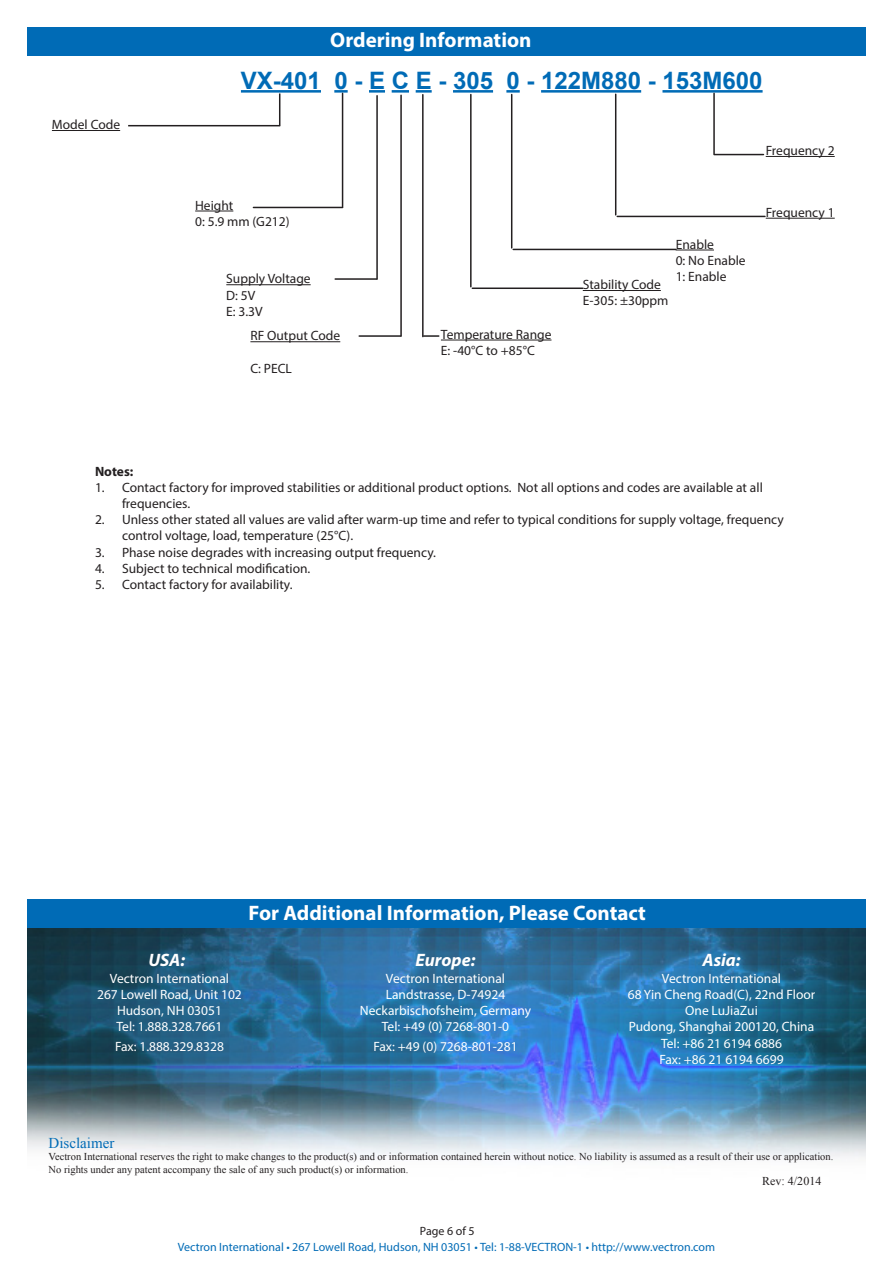
<style>
.page{position:relative;width:893px;height:1263px;background:#fff}
.page>*{position:absolute;margin:0;border:0;box-sizing:border-box;transform-origin:0 0}
.t1{font:700 24px "Arial";color:#006bb6}
.t2{font:700 21px "Myriad Pro";color:#fff}
.t3{font:italic 700 18px "Myriad Pro";color:#fff}
.t4{font:15px "Times New Roman";color:#006bb6}
.t5{font:13.5px/16.2px "Myriad Pro";color:#231f20}
.t6{font:13.5px "Myriad Pro";color:#fff}
.t7{font:700 13.5px "Myriad Pro";color:#231f20}
.t8{font:12px "Myriad Pro";color:#006bb6}
.t9{font:12px "Times New Roman";color:#231f20}
.t10{font:12px "Myriad Pro";color:#231f20}
.t11{font:10.5px/12.6px "Times New Roman";color:#231f20}
</style>
<div class="page">
<div style="left:27px;top:27px;width:839px;height:29px;background:#006bb6"></div>
<hr style="left:241px;top:90px;width:80px;height:3px;background:#006bb6">
<hr style="left:334px;top:90px;width:14px;height:3px;background:#006bb6">
<hr style="left:369px;top:90px;width:16px;height:3px;background:#006bb6">
<hr style="left:392px;top:90px;width:17px;height:3px;background:#006bb6">
<hr style="left:416px;top:90px;width:16px;height:3px;background:#006bb6">
<hr style="left:453px;top:90px;width:40px;height:3px;background:#006bb6">
<hr style="left:506px;top:90px;width:14px;height:3px;background:#006bb6">
<hr style="left:541px;top:90px;width:100px;height:3px;background:#006bb6">
<hr style="left:662px;top:90px;width:101px;height:3px;background:#006bb6">
<hr style="left:52px;top:130px;width:68px;height:1px;background:#231f20">
<hr style="left:195px;top:211px;width:38px;height:1px;background:#231f20">
<hr style="left:226px;top:284px;width:85px;height:1px;background:#231f20">
<hr style="left:583px;top:290px;width:78px;height:1px;background:#231f20">
<hr style="left:253px;top:207px;width:90px;height:1px;background:#231f20">
<hr style="left:342px;top:93px;width:1px;height:114px;background:#231f20">
<hr style="left:376px;top:96px;width:2px;height:183px;background:#231f20">
<hr style="left:470px;top:95px;width:2px;height:192px;background:#231f20">
<hr style="left:511px;top:95px;width:1px;height:153px;background:#231f20">
<hr style="left:766px;top:218px;width:69px;height:1px;background:#231f20">
<hr style="left:676px;top:250px;width:38px;height:1px;background:#231f20">
<hr style="left:615px;top:94px;width:1px;height:121px;background:#231f20">
<hr style="left:617px;top:216px;width:148px;height:1px;background:#231f20">
<hr style="left:335px;top:278px;width:42px;height:2px;background:#231f20">
<hr style="left:513px;top:249px;width:163px;height:1px;background:#231f20">
<hr style="left:472px;top:287px;width:111px;height:2px;background:#231f20">
<hr style="left:128px;top:125px;width:152px;height:1px;background:#231f20">
<hr style="left:279px;top:93px;width:1px;height:33px;background:#231f20">
<hr style="left:250px;top:341px;width:90px;height:1px;background:#231f20">
<hr style="left:400px;top:95px;width:2px;height:241px;background:#231f20">
<hr style="left:359px;top:335px;width:42px;height:2px;background:#231f20">
<hr style="left:441px;top:340px;width:110px;height:1px;background:#231f20">
<hr style="left:422px;top:95px;width:2px;height:242px;background:#231f20">
<svg style="left:424px;top:335px;width:15px;height:2px"></svg>
<img style="left:27px;top:928px;width:839px;height:231px">
<div style="left:27px;top:899px;width:839px;height:29px;background:#006bb6"></div>
<hr style="left:766px;top:156px;width:69px;height:1px;background:#231f20">
<hr style="left:713px;top:93px;width:2px;height:61px;background:#231f20">
<hr style="left:714px;top:154px;width:49px;height:1px;background:#231f20">
<p class="t5" style="left:52px;top:116px;width:70px">Model Code</p>
<p class="t2" style="left:330px;top:26px;width:203px">Ordering Information</p>
<p class="t1" style="left:241px;top:64px;width:523px">VX-401 0 - E C E - 305 0 - 122M880 - 153M600</p>
<p class="t5" style="left:195px;top:197px;width:40px">Height</p>
<p class="t5" style="left:195px;top:213px;width:96px">0: 5.9 mm (G212)</p>
<p class="t5" style="left:226px;top:271px;width:86px">Supply Voltage</p>
<p class="t5" style="left:226px;top:287px;width:31px">D: 5V</p>
<p class="t5" style="left:226px;top:303px;width:38px">E: 3.3V</p>
<p class="t5" style="left:250px;top:328px;width:91px">RF Output Code</p>
<p class="t5" style="left:250px;top:360px;width:43px">C: PECL</p>
<p class="t5" style="left:441px;top:326px;width:112px">Temperature Range</p>
<p class="t5" style="left:441px;top:342px;width:95px">E: -40°C to +85°C</p>
<p class="t5" style="left:583px;top:276px;width:80px">Stability Code</p>
<p class="t5" style="left:583px;top:292px;width:87px">E-305: ±30ppm</p>
<p class="t5" style="left:676px;top:236px;width:40px">Enable</p>
<p class="t5" style="left:676px;top:252px;width:72px">0: No Enable</p>
<p class="t5" style="left:676px;top:268px;width:52px">1: Enable</p>
<p class="t5" style="left:766px;top:142px;width:70px">Frequency 2</p>
<p class="t5" style="left:766px;top:204px;width:70px">Frequency 1</p>
<p class="t7" style="left:95px;top:462px;width:40px">Notes:</p>
<p class="t5" style="left:122px;top:479px;width:642px;text-indent:-27px">1. Contact factory for improved stabilities or additional product options. Not all options and codes are available at all frequencies.</p>
<p class="t5" style="left:122px;top:511px;width:663px;text-indent:-27px">2. Unless other stated all values are valid after warm-up time and refer to typical conditions for supply voltage, frequency control voltage, load, temperature (25°C).</p>
<p class="t5" style="left:95px;top:544px;width:342px">3. Phase noise degrades with increasing output frequency.</p>
<p class="t5" style="left:95px;top:560px;width:217px">4. Subject to technical modification.</p>
<p class="t5" style="left:95px;top:576px;width:199px">5. Contact factory for availability.</p>
<p class="t2" style="left:249px;top:899px;width:399px">For Additional Information, Please Contact</p>
<p class="t3" style="left:148px;top:949px;width:38px">USA:</p>
<p class="t6" style="left:110px;top:970px;width:121px">Vectron International</p>
<p class="t6" style="left:97px;top:986px;width:146px">267 Lowell Road, Unit 102</p>
<p class="t6" style="left:117px;top:1002px;width:106px">Hudson, NH 03051</p>
<p class="t6" style="left:117px;top:1018px;width:107px">Tel: 1.888.328.7661</p>
<p class="t6" style="left:115px;top:1038px;width:110px">Fax: 1.888.329.8328</p>
<p class="t3" style="left:416px;top:949px;width:61px">Europe:</p>
<p class="t6" style="left:386px;top:970px;width:121px">Vectron International</p>
<p class="t6" style="left:386px;top:986px;width:121px">Landstrasse, D-74924</p>
<p class="t6" style="left:360px;top:1002px;width:173px">Neckarbischofsheim, Germany</p>
<p class="t6" style="left:382px;top:1018px;width:129px">Tel: +49 (0) 7268-801-0</p>
<p class="t6" style="left:373px;top:1038px;width:146px">Fax: +49 (0) 7268-801-281</p>
<p class="t3" style="left:702px;top:949px;width:40px">Asia:</p>
<p class="t6" style="left:662px;top:970px;width:121px">Vectron International</p>
<p class="t6" style="left:628px;top:986px;width:189px">68 Yin Cheng Road(C), 22nd Floor</p>
<p class="t6" style="left:685px;top:1002px;width:74px">One LuJiaZui</p>
<p class="t6" style="left:629px;top:1018px;width:187px">Pudong, Shanghai 200120, China</p>
<p class="t6" style="left:661px;top:1035px;width:123px">Tel: +86 21 6194 6886</p>
<p class="t6" style="left:659px;top:1051px;width:126px">Fax: +86 21 6194 6699</p>
<p class="t4" style="left:49px;top:1132px;width:67px">Disclaimer</p>
<p class="t11" style="left:49px;top:1150px;width:786px">Vectron International reserves the right to make changes to the product(s) and or information contained herein without notice. No liability is assumed as a result of their use or application.<br>No rights under any patent accompany the sale of any such product(s) or information.</p>
<p class="t9" style="left:762px;top:1173px;width:61px">Rev: 4/2014</p>
<p class="t10" style="left:420px;top:1223px;width:56px">Page 6 of 5</p>
<p class="t8" style="left:178px;top:1240px;width:539px">Vectron International • 267 Lowell Road, Hudson, NH 03051 • Tel: 1-88-VECTRON-1 • http://www.vectron.com</p>
</div>
